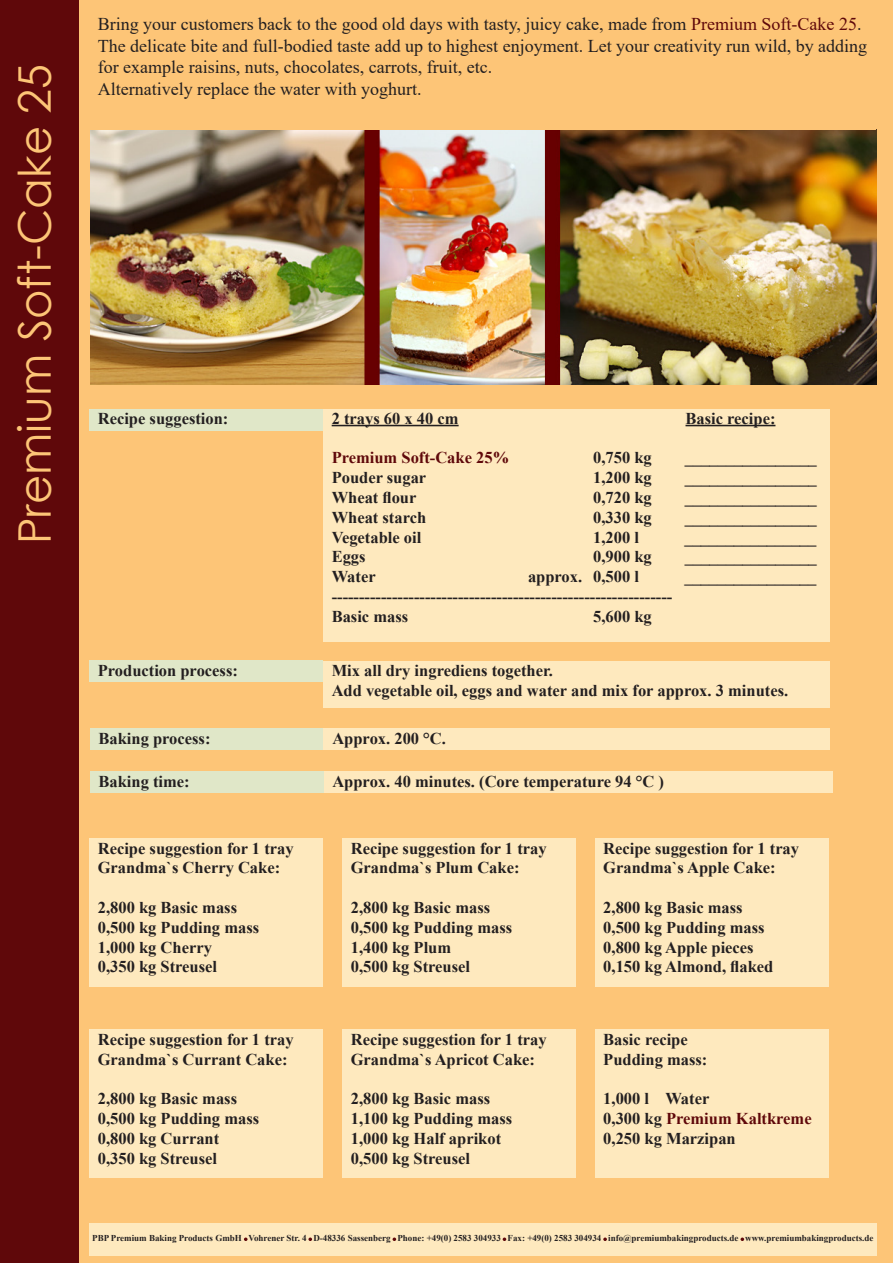
<style>
.page{position:relative;width:893px;height:1263px;background:#fff}
.page>*{position:absolute;margin:0;border:0;box-sizing:border-box;transform-origin:0 0}
.t1{font:45px "Century Gothic";color:#fdc577}
.t2{font:18px/21.6px "Times New Roman";color:#231f20}
.t3{font:700 16.5px/19.8px "Times New Roman";color:#231f20}
.t4{font:700 16.5px "Times New Roman";color:#5f080a}
.t5{font:700 9px "Times New Roman";color:#231f20}
.s1{color:#5f080a}
.s2{color:#231f20}
</style>
<div class="page">
<div style="left:77px;top:0;width:816px;height:1263px;background:#fdc577"></div>
<div style="left:90px;top:771px;width:234px;height:22px;background:#e0e7c8"></div>
<div style="left:323px;top:661px;width:506px;height:46px;background:#fee9be"></div>
<div style="left:324px;top:771px;width:508px;height:22px;background:#fee9be"></div>
<div style="left:90px;top:729px;width:234px;height:21px;background:#e0e7c8"></div>
<div style="left:324px;top:729px;width:506px;height:21px;background:#fee9be"></div>
<div style="left:89px;top:838px;width:234px;height:149px;background:#fee9be"></div>
<div style="left:342px;top:838px;width:234px;height:149px;background:#fee9be"></div>
<div style="left:595px;top:838px;width:234px;height:149px;background:#fee9be"></div>
<div style="left:89px;top:1029px;width:234px;height:149px;background:#fee9be"></div>
<div style="left:595px;top:1029px;width:234px;height:149px;background:#fee9be"></div>
<div style="left:342px;top:1029px;width:234px;height:149px;background:#fee9be"></div>
<div style="left:0;top:0;width:79px;height:1263px;background:#5f080a"></div>
<img style="left:90px;top:130px;width:787px;height:255px">
<div style="left:89px;top:1223px;width:787px;height:32px;background:#fee9be"></div>
<svg style="left:244px;top:1237px;width:4px;height:4px"></svg>
<svg style="left:308px;top:1237px;width:4px;height:4px"></svg>
<svg style="left:393px;top:1237px;width:3px;height:4px"></svg>
<svg style="left:503px;top:1237px;width:3px;height:4px"></svg>
<svg style="left:603px;top:1237px;width:4px;height:4px"></svg>
<svg style="left:740px;top:1237px;width:4px;height:4px"></svg>
<div style="left:323px;top:410px;width:506px;height:232px;background:#fee9be"></div>
<hr style="left:332px;top:425px;width:127px;height:1px;background:#231f20">
<hr style="left:685px;top:425px;width:90px;height:1px;background:#231f20">
<div style="left:89px;top:410px;width:234px;height:21px;background:#e0e7c8"></div>
<div style="left:89px;top:660px;width:234px;height:22px;background:#e0e7c8"></div>
<p class="t1" style="left:3px;top:544px;width:482px;rotate:-90deg">Premium Soft-Cake 25</p>
<p class="t2" style="left:98px;top:13px;width:765px">Bring your customers back to the good old days with tasty, juicy cake, made from <span class="s1">Premium Soft-Cake 25</span>.</p>
<p class="t2" style="left:98px;top:34px;width:771px">The delicate bite and full-bodied taste add up to highest enjoyment. Let your creativity run wild, by adding for example raisins, nuts, chocolates, carrots, fruit, etc.</p>
<p class="t2" style="left:98px;top:78px;width:325px">Alternatively replace the water with yoghurt.</p>
<p class="t3" style="left:98px;top:408px;width:132px">Recipe suggestion:</p>
<p class="t3" style="left:98px;top:660px;width:142px">Production process:</p>
<p class="t3" style="left:332px;top:408px;width:128px">2 trays 60 x 40 cm</p>
<p class="t3" style="left:685px;top:408px;width:91px">Basic recipe:</p>
<p class="t4" style="left:332px;top:446px;width:179px">Premium Soft-Cake 25%</p>
<p class="t3" style="left:593px;top:447px;width:60px">0,750 kg</p>
<p class="t3" style="left:685px;top:447px;width:134px">________________</p>
<p class="t3" style="left:332px;top:467px;width:96px">Pouder sugar</p>
<p class="t3" style="left:593px;top:467px;width:60px">1,200 kg</p>
<p class="t3" style="left:685px;top:467px;width:133px">________________</p>
<p class="t3" style="left:332px;top:487px;width:86px">Wheat flour</p>
<p class="t3" style="left:593px;top:487px;width:60px">0,720 kg</p>
<p class="t3" style="left:685px;top:487px;width:133px">________________</p>
<p class="t3" style="left:332px;top:507px;width:96px">Wheat starch</p>
<p class="t3" style="left:593px;top:507px;width:60px">0,330 kg</p>
<p class="t3" style="left:685px;top:507px;width:133px">________________</p>
<p class="t3" style="left:332px;top:527px;width:91px">Vegetable oil</p>
<p class="t3" style="left:593px;top:527px;width:47px">1,200 l</p>
<p class="t3" style="left:684px;top:527px;width:133px">________________</p>
<p class="t3" style="left:332px;top:546px;width:35px">Eggs</p>
<p class="t3" style="left:593px;top:546px;width:60px">0,900 kg</p>
<p class="t3" style="left:685px;top:546px;width:133px">________________</p>
<p class="t3" style="left:332px;top:566px;width:45px">Water</p>
<p class="t3" style="left:528px;top:566px;width:113px">approx. 0,500 l</p>
<p class="t3" style="left:684px;top:566px;width:133px">________________</p>
<p class="t3" style="left:332px;top:586px;width:342px">--------------------------------------------------------------</p>
<p class="t3" style="left:332px;top:606px;width:78px">Basic mass</p>
<p class="t3" style="left:593px;top:606px;width:60px">5,600 kg</p>
<p class="t3" style="left:332px;top:660px;width:223px">Mix all dry ingrediens together.</p>
<p class="t3" style="left:332px;top:680px;width:458px">Add vegetable oil, eggs and water and mix for approx. 3 minutes.</p>
<p class="t3" style="left:99px;top:728px;width:114px">Baking process:</p>
<p class="t3" style="left:332px;top:728px;width:115px">Approx. 200 °C.</p>
<p class="t3" style="left:99px;top:771px;width:93px">Baking time:</p>
<p class="t3" style="left:98px;top:838px;width:197px">Recipe suggestion for 1 tray</p>
<p class="t3" style="left:98px;top:857px;width:184px">Grandma`s Cherry Cake:</p>
<p class="t3" style="left:98px;top:897px;width:141px">2,800 kg Basic mass</p>
<p class="t3" style="left:98px;top:917px;width:163px">0,500 kg Pudding mass</p>
<p class="t3" style="left:98px;top:937px;width:116px">1,000 kg Cherry</p>
<p class="t3" style="left:98px;top:956px;width:121px">0,350 kg Streusel</p>
<p class="t3" style="left:98px;top:1029px;width:197px">Recipe suggestion for 1 tray</p>
<p class="t3" style="left:98px;top:1048px;width:191px">Grandma`s Currant Cake:</p>
<p class="t3" style="left:98px;top:1088px;width:141px">2,800 kg Basic mass</p>
<p class="t3" style="left:98px;top:1108px;width:163px">0,500 kg Pudding mass</p>
<p class="t3" style="left:98px;top:1128px;width:123px">0,800 kg Currant</p>
<p class="t3" style="left:98px;top:1147px;width:121px">0,350 kg Streusel</p>
<p class="t3" style="left:332px;top:771px;width:333px">Approx. 40 minutes. (Core temperature 94 °C )</p>
<p class="t3" style="left:351px;top:838px;width:197px">Recipe suggestion for 1 tray</p>
<p class="t3" style="left:351px;top:857px;width:170px">Grandma`s Plum Cake:</p>
<p class="t3" style="left:351px;top:897px;width:141px">2,800 kg Basic mass</p>
<p class="t3" style="left:351px;top:917px;width:163px">0,500 kg Pudding mass</p>
<p class="t3" style="left:351px;top:937px;width:102px">1,400 kg Plum</p>
<p class="t3" style="left:351px;top:956px;width:121px">0,500 kg Streusel</p>
<p class="t3" style="left:351px;top:1029px;width:197px">Recipe suggestion for 1 tray</p>
<p class="t3" style="left:351px;top:1048px;width:186px">Grandma`s Apricot Cake:</p>
<p class="t3" style="left:351px;top:1088px;width:141px">2,800 kg Basic mass</p>
<p class="t3" style="left:351px;top:1108px;width:163px">1,100 kg Pudding mass</p>
<p class="t3" style="left:351px;top:1128px;width:152px">1,000 kg Half aprikot</p>
<p class="t3" style="left:351px;top:1147px;width:121px">0,500 kg Streusel</p>
<p class="t3" style="left:603px;top:838px;width:197px">Recipe suggestion for 1 tray</p>
<p class="t3" style="left:603px;top:857px;width:174px">Grandma`s Apple Cake:</p>
<p class="t3" style="left:603px;top:897px;width:141px">2,800 kg Basic mass</p>
<p class="t3" style="left:603px;top:917px;width:163px">0,500 kg Pudding mass</p>
<p class="t3" style="left:603px;top:937px;width:152px">0,800 kg Apple pieces</p>
<p class="t3" style="left:603px;top:956px;width:172px">0,150 kg Almond, flaked</p>
<p class="t3" style="left:603px;top:1029px;width:106px">Basic recipe<br>Pudding mass:</p>
<p class="t3" style="left:603px;top:1088px;width:108px">1,000 l Water</p>
<p class="t4" style="left:603px;top:1106px;width:210px"><span class="s2">0,300 kg</span> Premium Kaltkreme</p>
<p class="t3" style="left:603px;top:1128px;width:134px">0,250 kg Marzipan</p>
<p class="t5" style="left:92px;top:1231px;width:783px">PBP Premium Baking Products GmbH Vohrener Str. 4 D-48336 Sassenberg Phone: +49(0) 2583 304933 Fax: +49(0) 2583 304934 info@premiumbakingproducts.de www.premiumbakingproducts.de</p>
</div>
